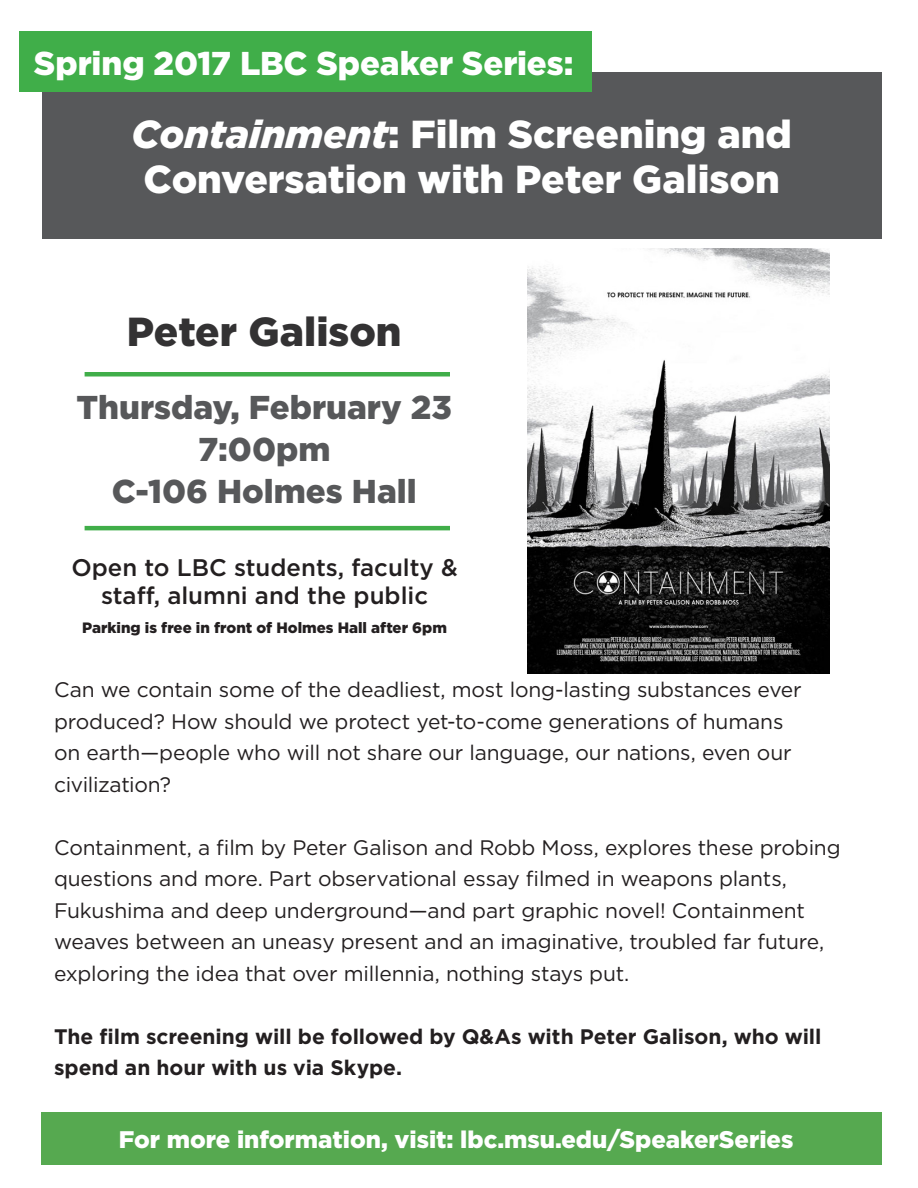
<style>
.page{position:relative;width:918px;height:1188px;background:#fff}
.page>*{position:absolute;margin:0;border:0;box-sizing:border-box;transform-origin:0 0}
.t1{font:900 40.5px "Gotham";color:#333233}
.t2{font:900 39px/45px "Gotham";color:#fff;text-align:center}
.date_time_text{font:900 33px "Gotham";color:#57585a}
.body_text{font:900 33px "Gotham";letter-spacing:-.005em;color:#fff}
.t3{font:900 24px "Gotham";color:#fff}
.t4{font:500 24px/28.5px "Gotham";color:#231f20;text-align:center}
.body_text-2{font:21px/31.5px "Gotham";letter-spacing:-.01em;color:#231f20}
.body_text-3{font:700 21px/31.5px "Gotham";letter-spacing:-.005em;color:#231f20}
.t5{font:900 15px "Gotham";color:#231f20}
.s1{font-style:italic}
</style>
<div class="page">
<div style="left:43px;top:73px;width:839px;height:166px;background:#57585a"></div>
<div style="left:19px;top:32px;width:573px;height:60px;background:#40ae49"></div>
<div style="left:41px;top:1112px;width:841px;height:53px;background:#56a950"></div>
<img style="left:527px;top:248px;width:302px;height:425px">
<hr style="left:85px;top:372px;width:365px;height:4px;background:#40ae49">
<hr style="left:85px;top:526px;width:365px;height:4px;background:#40ae49">
<p class="body_text" style="left:34px;top:40px;width:541px">Spring 2017 LBC Speaker Series:</p>
<p class="t2" style="left:132px;top:111px;width:662px"><span class="s1">Containment</span>: Film Screening and<br>Conversation with Peter Galison</p>
<p class="t1" style="left:127px;top:304px;width:276px">Peter Galison</p>
<p class="date_time_text" style="left:77px;top:384px;width:377px">Thursday, February 23</p>
<p class="date_time_text" style="left:198px;top:426px;width:134px">7:00pm</p>
<p class="date_time_text" style="left:112px;top:468px;width:306px">C-106 Holmes Hall</p>
<p class="t4" style="left:71px;top:553px;width:388px">Open to LBC students, faculty &amp; staff, alumni and the public</p>
<p class="t5" style="left:82px;top:617px;width:366px">Parking is free in front of Holmes Hall after 6pm</p>
<p class="body_text-2" style="left:54px;top:674px;width:749px">Can we contain some of the deadliest, most long-lasting substances ever produced? How should we protect yet-to-come generations of humans on earth—people who will not share our language, our nations, even our civilization?</p>
<p class="body_text-2" style="left:54px;top:831px;width:788px">Containment, a film by Peter Galison and Robb Moss, explores these probing questions and more. Part observational essay filmed in weapons plants, Fukushima and deep underground—and part graphic novel! Containment weaves between an uneasy present and an imaginative, troubled far future, exploring the idea that over millennia, nothing stays put.</p>
<p class="body_text-3" style="left:54px;top:1020px;width:769px">The film screening will be followed by Q&amp;As with Peter Galison, who will spend an hour with us via Skype.</p>
<p class="t3" style="left:119px;top:1123px;width:676px">For more information, visit: lbc.msu.edu/SpeakerSeries</p>
</div>
